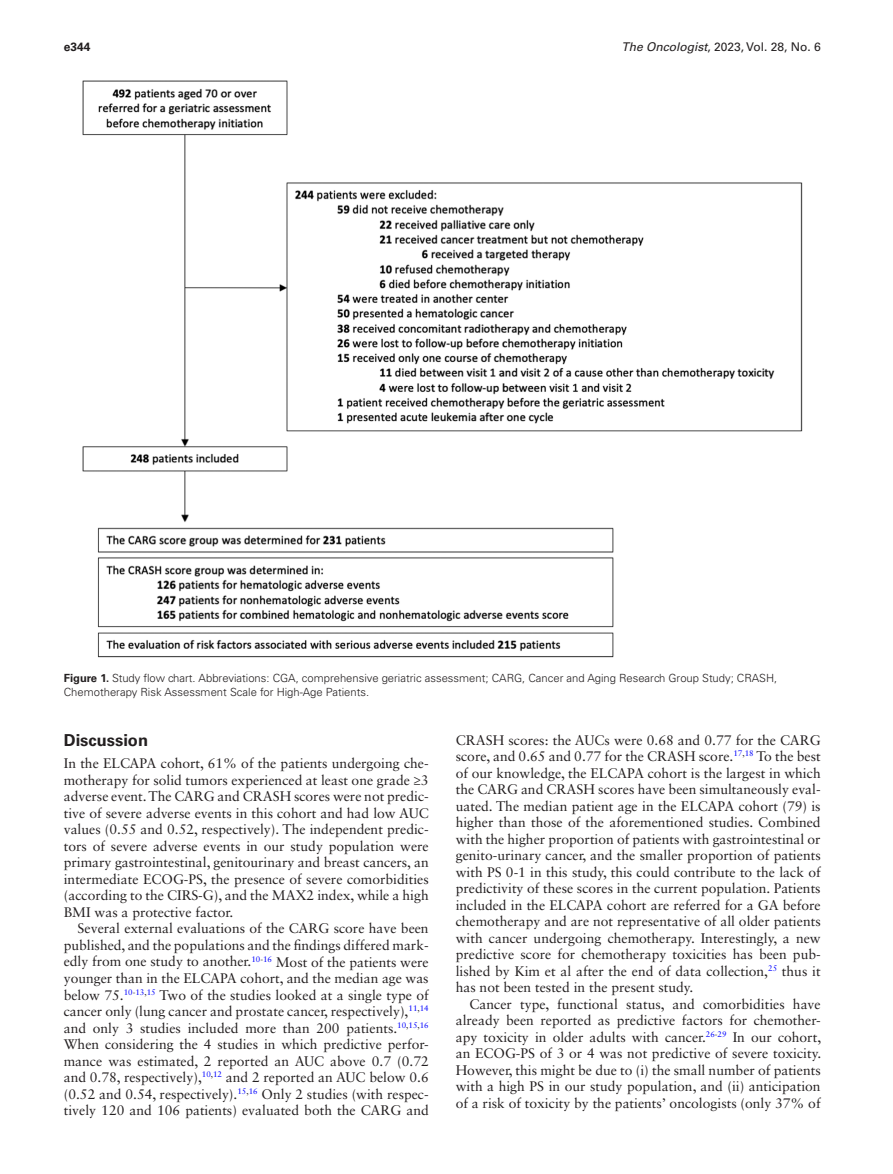
<style>
.page{position:relative;width:893px;height:1174px;background:#fff}
.page>*{position:absolute;margin:0;border:0;box-sizing:border-box;transform-origin:0 0}
.t1{font:700 16.5px "Univers LT Std";color:#231f20}
.t2{font:13.8px/16.5px "Sabon LT Std";color:#231f20;text-align:justify}
.t3{font:12px "Univers LT Std";color:#231f20}
.t4{font:700 12px "Univers LT Std";color:#231f20}
.t5{font:300 11.25px/14.2px "Univers LT Std";color:#231f20}
.s1{font-style:italic}
.s2{font-weight:700}
</style>
<div class="page">
<img style="left:82px;top:81px;width:720px;height:576px">
<p class="t4" style="left:64px;top:40px;width:28px">e344</p>
<p class="t3" style="left:621px;top:40px;width:201px"><span class="s1">The Oncologist</span>, 2023, Vol. 28, No. 6</p>
<p class="t5" style="left:64px;top:671px;width:715px"><span class="s2">Figure 1.</span> Study flow chart. Abbreviations: CGA, comprehensive geriatric assessment; CARG, Cancer and Aging Research Group Study; CRASH,<br>Chemotherapy Risk Assessment Scale for High-Age Patients.</p>
<p class="t1" style="left:64px;top:730px;width:86px">Discussion</p>
<p class="t2" style="left:64px;top:755px;width:366px">In the ELCAPA cohort, 61% of the patients undergoing che&shy;motherapy for solid tumors experienced at least one grade ≥3 adverse event. The CARG and CRASH scores were not predic&shy;tive of severe adverse events in this cohort and had low AUC values (0.55 and 0.52, respectively). The independent predic&shy;tors of severe adverse events in our study population were primary gastrointestinal, genitourinary and breast cancers, an intermediate ECOG-PS, the presence of severe comorbidities (according to the CIRS-G), and the MAX2 index, while a high BMI was a protective factor.</p>
<p class="t2" style="left:64px;top:920px;width:366px;text-indent:14px">Several external evaluations of the CARG score have been published, and the populations and the findings differed mark&shy;edly from one study to another.<sup>10</sup><sup>-</sup><sup>16</sup> Most of the patients were younger than in the ELCAPA cohort, and the median age was below 75.<sup>10</sup><sup>-</sup><sup>13</sup><sup>,</sup><sup>15</sup> Two of the studies looked at a single type of cancer only (lung cancer and prostate cancer, respectively),<sup>11</sup><sup>,</sup><sup>14 </sup>and only 3 studies included more than 200 patients.<sup>10</sup><sup>,</sup><sup>15</sup><sup>,</sup><sup>16<br></sup>When considering the 4 studies in which predictive perfor&shy;mance was estimated, 2 reported an AUC above 0.7 (0.72 and 0.78, respectively),<sup>10</sup><sup>,</sup><sup>12</sup> and 2 reported an AUC below 0.6 (0.52 and 0.54, respectively).<sup>15</sup><sup>,</sup><sup>16</sup> Only 2 studies (with respec&shy;tively 120 and 106 patients) evaluated both the CARG and</p>
<p class="t2" style="left:456px;top:731px;width:366px">CRASH scores: the AUCs were 0.68 and 0.77 for the CARG score, and 0.65 and 0.77 for the CRASH score.<sup>17</sup><sup>,</sup><sup>18</sup> To the best of our knowledge, the ELCAPA cohort is the largest in which the CARG and CRASH scores have been simultaneously eval&shy;uated. The median patient age in the ELCAPA cohort (79) is higher than those of the aforementioned studies. Combined with the higher proportion of patients with gastrointestinal or genito-urinary cancer, and the smaller proportion of patients with PS 0-1 in this study, this could contribute to the lack of predictivity of these scores in the current population. Patients included in the ELCAPA cohort are referred for a GA before chemotherapy and are not representative of all older patients with cancer undergoing chemotherapy. Interestingly, a new predictive score for chemotherapy toxicities has been pub&shy;lished by Kim et al after the end of data collection,<sup>25</sup> thus it has not been tested in the present study.</p>
<p class="t2" style="left:456px;top:995px;width:367px;text-indent:14px">Cancer type, functional status, and comorbidities have already been reported as predictive factors for chemother&shy;apy toxicity in older adults with cancer.<sup>26</sup><sup>-</sup><sup>29</sup> In our cohort, an ECOG-PS of 3 or 4 was not predictive of severe toxicity.<br>However, this might be due to (i) the small number of patients with a high PS in our study population, and (ii) anticipation of a risk of toxicity by the patients’ oncologists (only 37% of</p>
</div>
